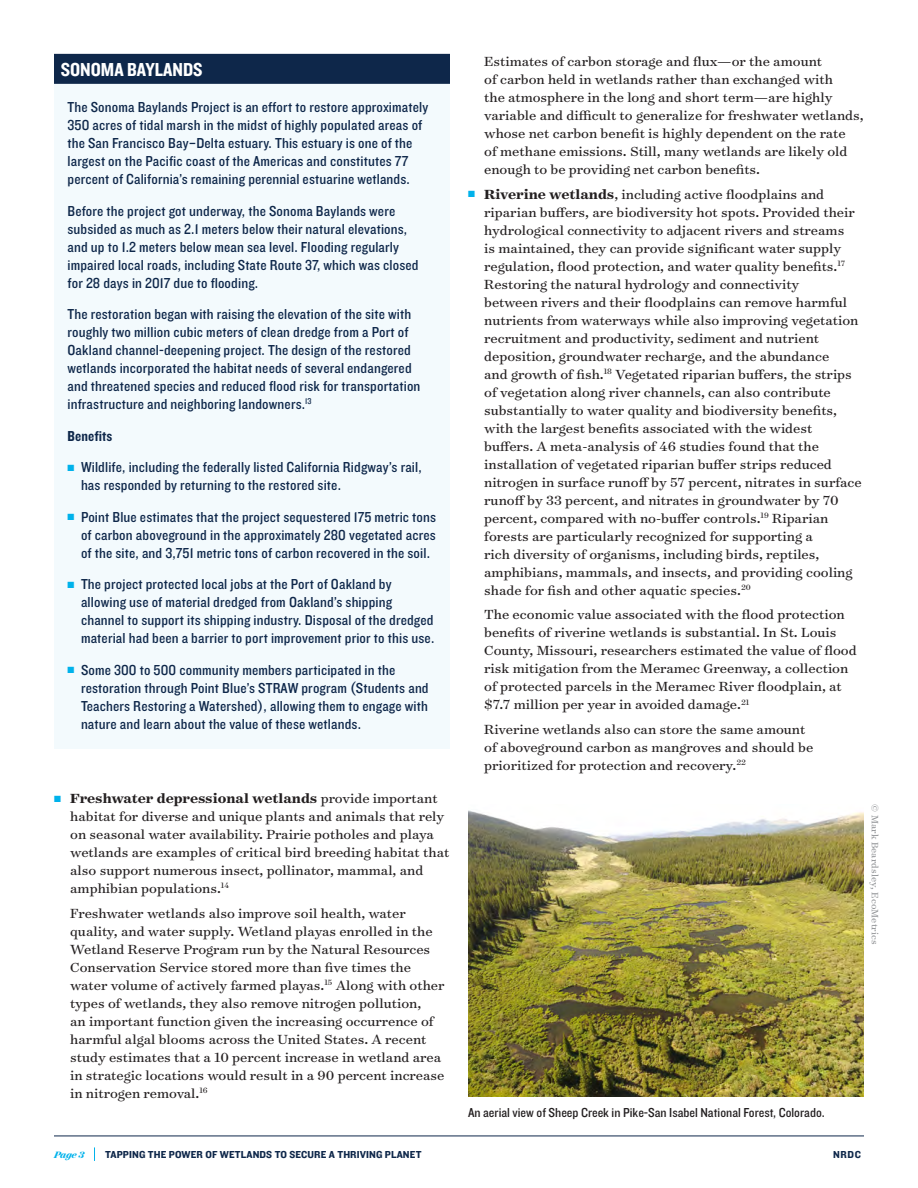
<style>
.page{position:relative;width:918px;height:1188px;background:#fff}
.page>*{position:absolute;margin:0;border:0;box-sizing:border-box;transform-origin:0 0}
.Sidebar_head_1_line{font:19.5px "Knockout 50 Welterweight";color:#fff}
.TEXT_surveyor_SPACE{font:15px/18px "Surveyor Text";color:#231f20}
.SIDEBAR_Text{font:15px/18px "Knockout 30 Junior Welterwt";letter-spacing:.01em;color:#0e274a}
.SIDEBAR_Text-2{font:15px "Knockout 50 Welterweight";letter-spacing:.01em;color:#0e274a}
.Table_TEXT{font:13.5px "Knockout 30 Junior Welterwt";color:#231f20}
.t1{font:10.5px "Knockout 51 Middleweight";letter-spacing:.01em;color:#0e274a}
.Footnotes{font:10.5px "Surveyor Text";letter-spacing:.01em;color:#939598}
.t2{font:italic 700 10.5px "Surveyor Display";color:#00b2eb}
.s1{color:#00b2eb}
.s2{font-weight:700}
</style>
<div class="page">
<hr style="left:54px;top:1136px;width:810px;height:1px;background:#0e274a">
<svg style="left:94px;top:1147px;width:1px;height:14px"></svg>
<div style="left:54px;top:73px;width:396px;height:676px;background:#f3fafd"></div>
<div style="left:54px;top:54px;width:396px;height:30px;background:#0e274a"></div>
<img style="left:468px;top:810px;width:396px;height:287px">
<p class="Sidebar_head_1_line" style="left:61px;top:56px;width:143px">SONOMA BAYLANDS</p>
<p class="SIDEBAR_Text" style="left:68px;top:98px;width:362px">The Sonoma Baylands Project is an effort to restore approximately 350 acres of tidal marsh in the midst of highly populated areas of the San Francisco Bay–Delta estuary. This estuary is one of the largest on the Pacific coast of the Americas and constitutes 77 percent of California’s remaining perennial estuarine wetlands.</p>
<p class="SIDEBAR_Text" style="left:68px;top:201px;width:353px">Before the project got underway, the Sonoma Baylands were subsided as much as 2.1 meters below their natural elevations, and up to 1.2 meters below mean sea level. Flooding regularly impaired local roads, including State Route 37, which was closed for 28 days in 2017 due to flooding.</p>
<p class="SIDEBAR_Text" style="left:68px;top:305px;width:354px">The restoration began with raising the elevation of the site with roughly two million cubic meters of clean dredge from a Port of Oakland channel-deepening project. The design of the restored wetlands incorporated the habitat needs of several endangered and threatened species and reduced flood risk for transportation infrastructure and neighboring landowners.<sup>13</sup></p>
<p class="SIDEBAR_Text-2" style="left:68px;top:426px;width:46px">Benefits</p>
<p class="SIDEBAR_Text" style="left:81px;top:458px;width:342px;text-indent:-14px"><span class="s1">■</span> Wildlife, including the federally listed California Ridgway’s rail, has responded by returning to the restored site.</p>
<p class="SIDEBAR_Text" style="left:81px;top:507px;width:357px;text-align:justify;text-indent:-14px"><span class="s1">■</span> Point Blue estimates that the project sequestered 175 metric tons of carbon aboveground in the approximately 280 vegetated acres of the site, and 3,751 metric tons of carbon recovered in the soil.</p>
<p class="SIDEBAR_Text" style="left:81px;top:575px;width:355px;text-indent:-14px"><span class="s1">■</span> The project protected local jobs at the Port of Oakland by allowing use of material dredged from Oakland’s shipping channel to support its shipping industry. Disposal of the dredged material had been a barrier to port improvement prior to this use.</p>
<p class="SIDEBAR_Text" style="left:81px;top:660px;width:349px;text-indent:-14px"><span class="s1">■</span> Some 300 to 500 community members participated in the restoration through Point Blue’s STRAW program (Students and Teachers Restoring a Watershed), allowing them to engage with nature and learn about the value of these wetlands.</p>
<p class="TEXT_surveyor_SPACE" style="left:70px;top:789px;width:381px;text-indent:-16px"><span class="s1">■</span> <span class="s2">Freshwater depressional wetlands</span> provide important habitat for diverse and unique plants and animals that rely on seasonal water availability. Prairie potholes and playa wetlands are examples of critical bird breeding habitat that also support numerous insect, pollinator, mammal, and amphibian populations.<sup>14</sup></p>
<p class="TEXT_surveyor_SPACE" style="left:70px;top:904px;width:376px">Freshwater wetlands also improve soil health, water quality, and water supply. Wetland playas enrolled in the Wetland Reserve Program run by the Natural Resources Conservation Service stored more than five times the water volume of actively farmed playas.<sup>15</sup> Along with other types of wetlands, they also remove nitrogen pollution,<br>an important function given the increasing occurrence of harmful algal blooms across the United States. A recent study estimates that a 10 percent increase in wetland area in strategic locations would result in a 90 percent increase in nitrogen removal.<sup>16</sup></p>
<p class="TEXT_surveyor_SPACE" style="left:484px;top:52px;width:381px">Estimates of carbon storage and flux—or the amount<br>of carbon held in wetlands rather than exchanged with<br>the atmosphere in the long and short term—are highly variable and difficult to generalize for freshwater wetlands, whose net carbon benefit is highly dependent on the rate<br>of methane emissions. Still, many wetlands are likely old enough to be providing net carbon benefits.</p>
<p class="TEXT_surveyor_SPACE" style="left:484px;top:185px;width:379px;text-indent:-16px"><span class="s1">■</span> <span class="s2">Riverine wetlands</span>, including active floodplains and riparian buffers, are biodiversity hot spots. Provided their hydrological connectivity to adjacent rivers and streams<br>is maintained, they can provide significant water supply regulation, flood protection, and water quality benefits.<sup>17<br></sup>Restoring the natural hydrology and connectivity<br>between rivers and their floodplains can remove harmful nutrients from waterways while also improving vegetation recruitment and productivity, sediment and nutrient deposition, groundwater recharge, and the abundance<br>and growth of fish.<sup>18</sup> Vegetated riparian buffers, the strips of vegetation along river channels, can also contribute substantially to water quality and biodiversity benefits, with the largest benefits associated with the widest buffers. A meta-analysis of 46 studies found that the installation of vegetated riparian buffer strips reduced nitrogen in surface runoff by 57 percent, nitrates in surface runoff by 33 percent, and nitrates in groundwater by 70 percent, compared with no-buffer controls.<sup>19</sup> Riparian forests are particularly recognized for supporting a<br>rich diversity of organisms, including birds, reptiles, amphibians, mammals, and insects, and providing cooling shade for fish and other aquatic species.<sup>20</sup></p>
<p class="TEXT_surveyor_SPACE" style="left:484px;top:605px;width:374px">The economic value associated with the flood protection benefits of riverine wetlands is substantial. In St. Louis County, Missouri, researchers estimated the value of flood risk mitigation from the Meramec Greenway, a collection of protected parcels in the Meramec River floodplain, at $7.7 million per year in avoided damage.<sup>21</sup></p>
<p class="TEXT_surveyor_SPACE" style="left:484px;top:720px;width:331px">Riverine wetlands also can store the same amount of aboveground carbon as mangroves and should be prioritized for protection and recovery.<sup>22</sup></p>
<p class="Footnotes" style="left:882px;top:804px;width:142px;rotate:90deg">© Mark Beardsley, EcoMetrics</p>
<p class="Table_TEXT" style="left:468px;top:1103px;width:358px">An aerial view of Sheep Creek in Pike-San Isabel National Forest, Colorado.</p>
<p class="t2" style="left:54px;top:1148px;width:32px">Page 3</p>
<p class="t1" style="left:105px;top:1147px;width:318px">TAPPING THE POWER OF WETLANDS TO SECURE A THRIVING PLANET</p>
<p class="t1" style="left:833px;top:1147px;width:29px">NRDC</p>
</div>
